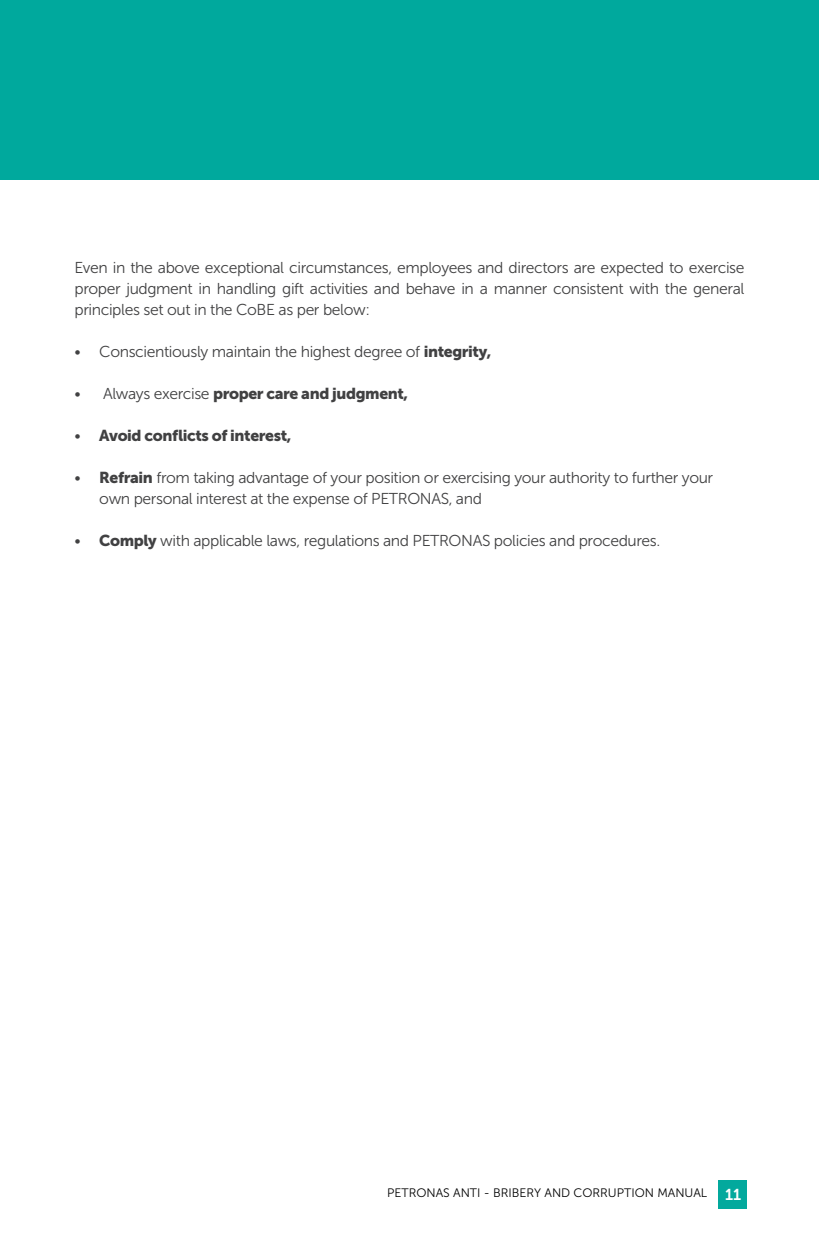
<style>
.page{position:relative;width:819px;height:1241px;background:#fff}
.page>*{position:absolute;margin:0;border:0;box-sizing:border-box;transform-origin:0 0}
.t1{font:15.75px/21px "Museo Sans 300";letter-spacing:-.025em;color:#414142;text-align:justify}
.t2{font:15.75px "Museo Sans 900";letter-spacing:-.025em;color:#414142}
.t3{font:12.25px "Museo Sans 300";color:#000}
.s1{font-family:"Museo Sans 900"}
.s2{font-family:"Museo Sans 300"}
.s3{font-family:"Museo Sans 700";font-size:15.75px;color:#fff}
</style>
<div class="page">
<div style="left:0;top:0;width:819px;height:180px;background:#00a99d"></div>
<div style="left:718px;top:1179px;width:28px;height:28px;background:#03a99d"></div>
<p class="t1" style="left:74px;top:257px;width:671px">Even in the above exceptional circumstances, employees and directors are expected to exercise proper judgment in handling gift activities and behave in a manner consistent with the general principles set out in the CoBE as per below:</p>
<p class="t1" style="left:74px;top:341px;width:418px">• Conscientiously maintain the highest degree of <span class="s1">integrity,</span></p>
<p class="t2" style="left:74px;top:385px;width:335px"><span class="s2">• Always exercise</span> proper care and judgment,</p>
<p class="t2" style="left:74px;top:427px;width:218px"><span class="s2">•</span> Avoid conflicts of interest,</p>
<p class="t1" style="left:99px;top:467px;width:615px;text-indent:-25px">• <span class="s1">Refrain</span> from taking advantage of your position or exercising your authority to further your own personal interest at the expense of PETRONAS, and</p>
<p class="t1" style="left:74px;top:530px;width:587px">• <span class="s1">Comply</span> with applicable laws, regulations and PETRONAS policies and procedures.</p>
<p class="t3" style="left:387px;top:1185px;width:355px">PETRONAS ANTI - BRIBERY AND CORRUPTION MANUAL <span class="s3">11</span></p>
</div>
